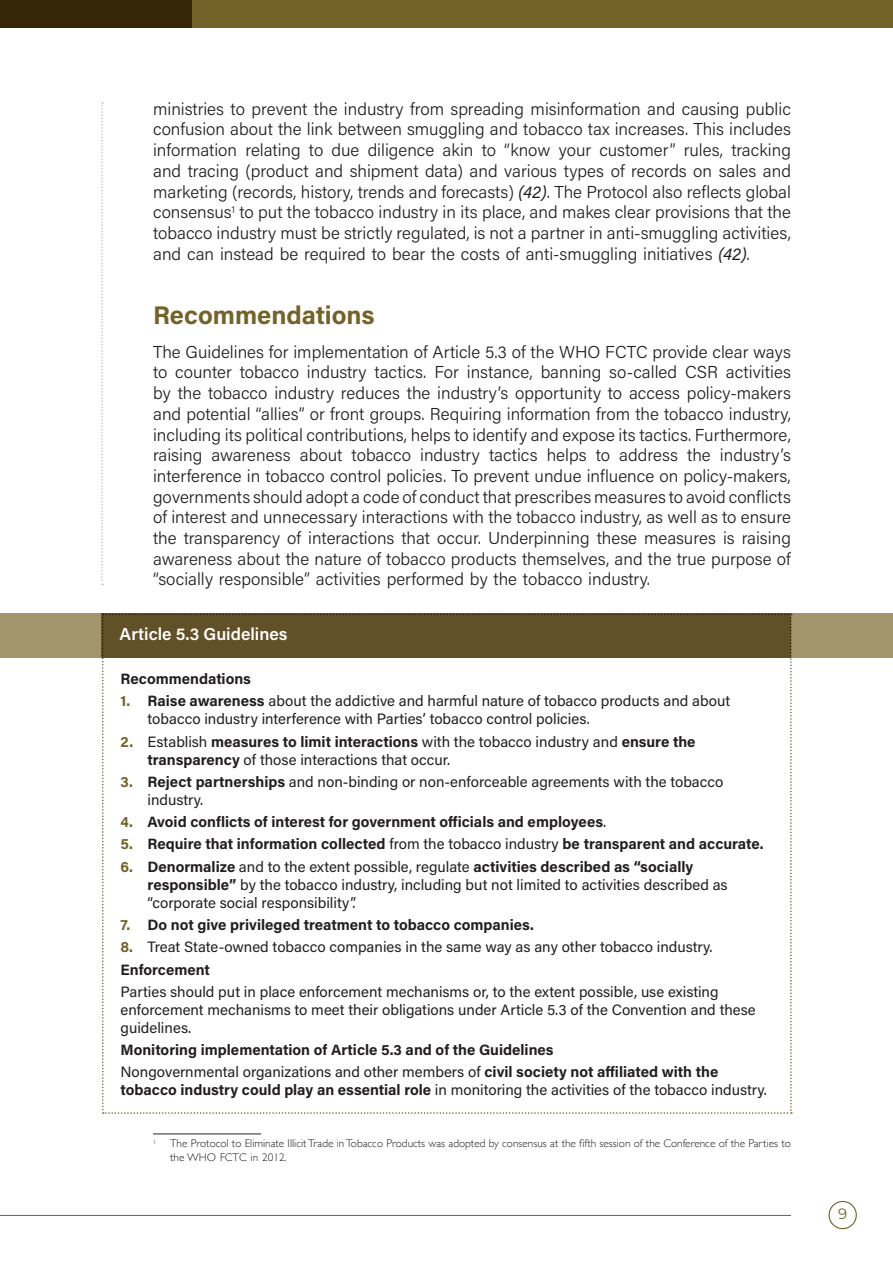
<style>
.page{position:relative;width:893px;height:1263px;background:#fff}
.page>*{position:absolute;margin:0;border:0;box-sizing:border-box;transform-origin:0 0}
.t1{font:700 25.5px "Acumin Pro";color:#746328}
.Body{font:300 17.25px/20.7px "Acumin Pro";color:#231f20;text-align:justify}
.Ar_H1{font:600 17.25px "Acumin Pro";color:#fff}
.AR_body{font:15px/18px "Acumin Pro";color:#231f20}
.Ar_body_bold{font:700 15px "Acumin Pro";color:#231f20}
.AR_body-2{font:700 15px "Acumin Pro";color:#231f20}
.t2{font:15px "Montserrat";color:#746328}
.Footnote{font:300 11.25px/13.5px "Gill Sans";color:#231f20}
.s1{font-weight:400;font-style:italic}
.s2{font-weight:700;color:#746328}
.s3{font-weight:700}
.s4{color:#746328}
.s5{font-weight:400}
</style>
<div class="page">
<div style="left:828px;top:1201px;width:29px;height:28px;border:1px solid #746328;border-radius:50%"></div>
<svg style="left:102px;top:658px;width:690px;height:456px"></svg>
<div style="left:0;top:613px;width:893px;height:45px;background:#a3956c"></div>
<div style="left:101px;top:613px;width:690px;height:45px;background:#625128"></div>
<hr style="left:153px;top:1133px;width:108px;height:1px;background:#231f20">
<div style="left:0;top:0;width:893px;height:28px;background:#746328"></div>
<div style="left:0;top:0;width:192px;height:28px;background:#342606"></div>
<hr style="left:0;top:1215px;width:791px;height:1px;background:#746328">
<svg style="left:101px;top:102px;width:2px;height:483px"></svg>
<p class="Body" style="left:153px;top:98px;width:639px">ministries to prevent the industry from spreading misinformation and causing public confusion about the link between smuggling and tobacco tax increases. This includes information relating to due diligence akin to “know your customer” rules, tracking and tracing (product and shipment data) and various types of records on sales and marketing (records, history, trends and forecasts) <span class="s1">(42)</span>. The Protocol also reflects global consensus<sup>1</sup> to put the tobacco industry in its place, and makes clear provisions that the tobacco industry must be strictly regulated, is not a partner in anti-smuggling activities, and can instead be required to bear the costs of anti-smuggling initiatives <span class="s1">(42)</span>.</p>
<h1 class="t1" style="left:153px;top:297px;width:223px">Recommendations</h1>
<p class="Body" style="left:153px;top:341px;width:639px">The Guidelines for implementation of Article 5.3 of the WHO FCTC provide clear ways to counter tobacco industry tactics. For instance, banning so-called CSR activities by the tobacco industry reduces the industry’s opportunity to access policy-makers and potential “allies” or front groups. Requiring information from the tobacco industry, including its political contributions, helps to identify and expose its tactics. Furthermore, raising awareness about tobacco industry tactics helps to address the industry’s interference in tobacco control policies. To prevent undue influence on policy-makers, governments should adopt a code of conduct that prescribes measures to avoid conflicts of interest and unnecessary interactions with the tobacco industry, as well as to ensure the transparency of interactions that occur. Underpinning these measures is raising awareness about the nature of tobacco products themselves, and the true purpose of “socially responsible” activities performed by the tobacco industry.</p>
<p class="Ar_H1" style="left:120px;top:622px;width:169px">Article 5.3 Guidelines</p>
<p class="Ar_H1" style="left:121px;top:627px;width:169px">Article 5.3 Guidelines</p>
<p class="AR_body-2" style="left:121px;top:668px;width:132px">Recommendations</p>
<p class="AR_body" style="left:148px;top:692px;width:584px;text-indent:-27px"><span class="s2">1.</span> <span class="s3">Raise awareness</span> about the addictive and harmful nature of tobacco products and about tobacco industry interference with Parties’ tobacco control policies.</p>
<p class="AR_body" style="left:148px;top:732px;width:549px;text-indent:-27px"><span class="s2">2.</span> Establish <span class="s3">measures to limit interactions</span> with the tobacco industry and <span class="s3">ensure the transparency</span> of those interactions that occur.</p>
<p class="AR_body" style="left:148px;top:772px;width:577px;text-indent:-27px"><span class="s2">3.</span> <span class="s3">Reject partnerships</span> and non-binding or non-enforceable agreements with the tobacco industry.</p>
<p class="Ar_body_bold" style="left:121px;top:811px;width:487px"><span class="s4">4.</span> Avoid conflicts of interest for government officials and employees<span class="s5">.</span></p>
<p class="Ar_body_bold" style="left:121px;top:834px;width:645px"><span class="s4">5.</span> Require that information collected <span class="s5">from the tobacco industry</span> be transparent and accurate.</p>
<p class="AR_body" style="left:148px;top:857px;width:582px;text-indent:-27px"><span class="s2">6.</span> <span class="s3">Denormalize</span> and to the extent possible, regulate <span class="s3">activities described as “socially responsible”</span> by the tobacco industry, including but not limited to activities described as “corporate social responsibility”.</p>
<p class="Ar_body_bold" style="left:121px;top:914px;width:415px"><span class="s4">7.</span> Do not give privileged treatment to tobacco companies.</p>
<p class="AR_body" style="left:121px;top:937px;width:593px"><span class="s2">8.</span> Treat State-owned tobacco companies in the same way as any other tobacco industry.</p>
<p class="Ar_body_bold" style="left:121px;top:959px;width:91px">Enforcement</p>
<p class="AR_body" style="left:121px;top:982px;width:637px">Parties should put in place enforcement mechanisms or, to the extent possible, use existing enforcement mechanisms to meet their obligations under Article 5.3 of the Convention and these guidelines.</p>
<p class="Ar_body_bold" style="left:121px;top:1039px;width:435px">Monitoring implementation of Article 5.3 and of the Guidelines</p>
<p class="AR_body" style="left:121px;top:1062px;width:648px">Nongovernmental organizations and other members of <span class="s3">civil society not affiliated with the tobacco industry could play an essential role</span> in monitoring the activities of the tobacco industry.</p>
<p class="Footnote" style="left:170px;top:1136px;width:622px;text-indent:-17px"><sup>1</sup> The Protocol to Eliminate Illicit Trade in Tobacco Products was adopted by consensus at the fifth session of the Conference of the Parties to the WHO FCTC in 2012.</p>
<p class="t2" style="left:838px;top:1203px;width:11px">9</p>
</div>
